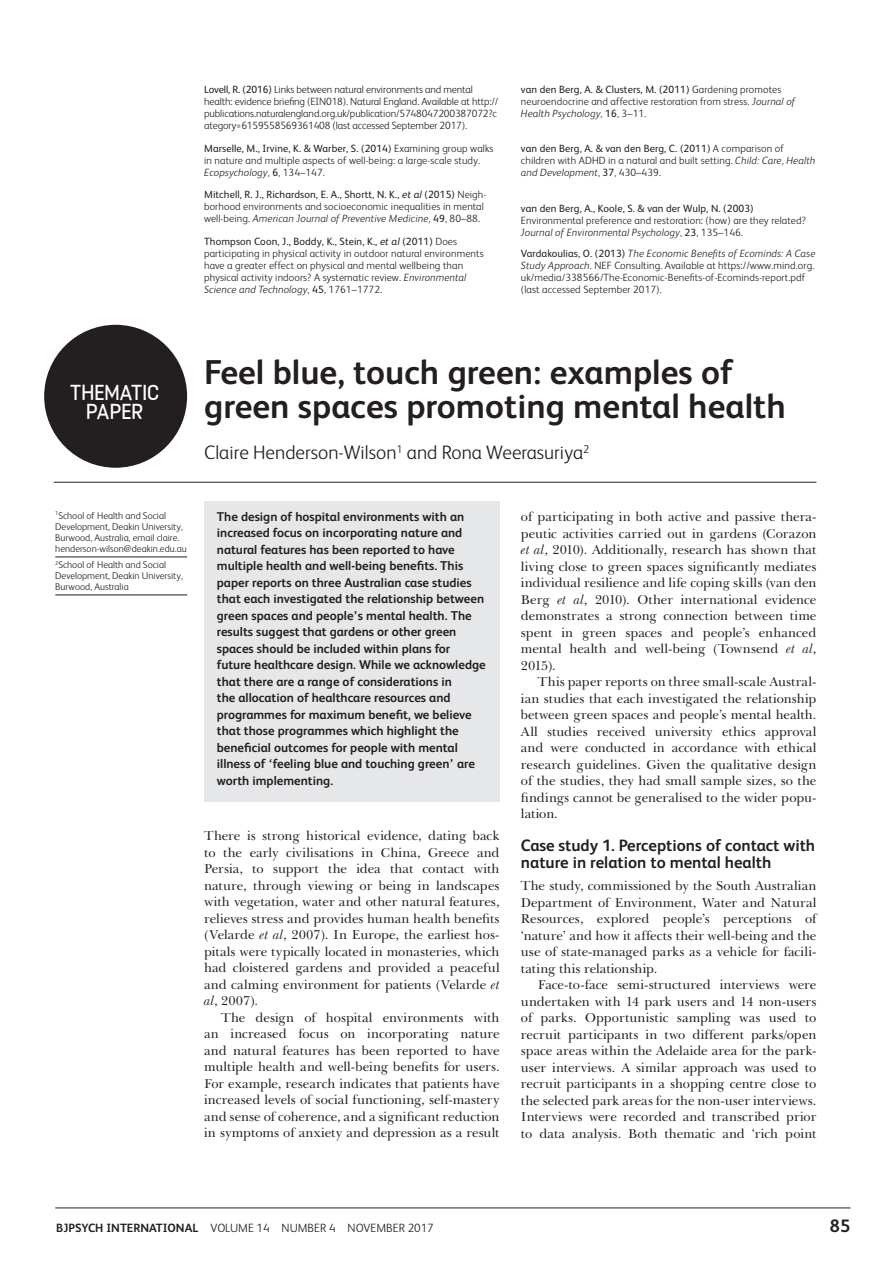
<style>
.page{position:relative;width:893px;height:1263px;background:#fff}
.page>*{position:absolute;margin:0;border:0;box-sizing:border-box;transform-origin:0 0}
.t1{font:700 34.5px/34.5px "FS Albert";color:#231f20}
.section{font:24.3px "FS Dillonv 1.01";color:#fff}
.author{font:300 19.5px "FS Albert";color:#231f20}
.t2{font:700 18px "FS Albert";color:#231f20}
.A_head{font:700 16.5px/16.5px "FS Albert";color:#231f20}
.body{font:13.2px/16.5px "Baskerville BT";color:#231f20;text-align:justify}
.no_indent{font:13.2px/16.5px "Baskerville BT";letter-spacing:-.005em;color:#231f20;text-align:justify}
.summary{font:700 12.75px/16.5px "FS Albert";color:#231f20}
.t3{font:300 12px "FS Albert";color:#231f20}
.references_j{font:300 10.5px/12px "FS Albert";letter-spacing:.01em;color:#231f20}
.references{font:300 10.5px/12px "FS Albert";letter-spacing:.01em;color:#231f20}
.references-2{font:300 10.5px/12px "FS Albert";letter-spacing:-.01em;color:#231f20}
.author_details{font:300 9.75px/11.2px "FS Albert";color:#231f20}
.s1{font-weight:400}
.s2{font-style:italic}
.s3{font-weight:400;font-style:italic}
.s4{font-weight:700}
</style>
<div class="page">
<hr style="left:55px;top:1208px;width:795px;height:1px;background:#231f20">
<div style="left:204px;top:502px;width:296px;height:300px;background:#e6e7e9"></div>
<div style="left:44px;top:325px;width:143px;height:143px;background:#231f20;border-radius:50%"></div>
<hr style="left:54px;top:482px;width:762px;height:1px;background:#231f20">
<hr style="left:55px;top:557px;width:132px;height:1px;background:#231f20">
<hr style="left:55px;top:595px;width:132px;height:1px;background:#231f20">
<p class="references-2" style="left:204px;top:83px;width:296px"><span class="s1">Lovell, R. (2016)</span> Links between natural environments and mental health: evidence briefing (EIN018). Natural England. Available at http:// publications.naturalengland.org.uk/publication/5748047200387072?c ategory=6159558569361408 (last accessed September 2017).</p>
<p class="references_j" style="left:204px;top:142px;width:291px"><span class="s1">Marselle, M., Irvine, K. &amp; Warber, S. (2014)</span> Examining group walks in nature and multiple aspects of well-being: a large-scale study.<br><span class="s2">Ecopsychology</span>, <span class="s1">6</span>, 134–147.</p>
<p class="references_j" style="left:204px;top:188px;width:283px"><span class="s1">Mitchell, R. J., Richardson, E. A., Shortt, N. K.,</span> <span class="s3">et al</span> <span class="s1">(2015)</span> Neigh&shy;borhood environments and socioeconomic inequalities in mental well-being. <span class="s2">American Journal of Preventive Medicine</span>, <span class="s1">49</span>, 80–88.</p>
<p class="references_j" style="left:204px;top:235px;width:281px"><span class="s1">Thompson Coon, J., Boddy, K., Stein, K.,</span> <span class="s3">et al</span> <span class="s1">(2011)</span> Does participating in physical activity in outdoor natural environments have a greater effect on physical and mental wellbeing than physical activity indoors? A systematic review. <span class="s2">Environmental Science and Technology</span>, <span class="s1">45</span>, 1761–1772.</p>
<p class="references_j" style="left:521px;top:83px;width:276px"><span class="s1">van den Berg, A. &amp; Clusters, M. (2011)</span> Gardening promotes neuroendocrine and affective restoration from stress. <span class="s2">Journal of<br>Health Psychology</span>, <span class="s1">16</span>, 3–11.</p>
<p class="references" style="left:521px;top:142px;width:296px"><span class="s1">van den Berg, A. &amp; van den Berg, C. (2011)</span> A comparison of children with ADHD in a natural and built setting. <span class="s2">Child: Care, Health and Development</span>, <span class="s1">37</span>, 430–439.</p>
<p class="references" style="left:521px;top:202px;width:287px"><span class="s1">van den Berg, A., Koole, S. &amp; van der Wulp, N. (2003)<br></span>Environmental preference and restoration: (how) are they related?<br><span class="s2">Journal of Environmental Psychology</span>, <span class="s1">23</span>, 135–146.</p>
<p class="references" style="left:521px;top:247px;width:296px"><span class="s1">Vardakoulias, O. (2013)</span> <span class="s2">The Economic Benefits of Ecominds: A Case Study Approach</span>. NEF Consulting. Available at https://www.mind.org. uk/media/338566/The-Economic-Benefits-of-Ecominds-report.pdf (last accessed September 2017).</p>
<p class="section" style="left:70px;top:376px;width:90px">THEMATIC</p>
<p class="section" style="left:86px;top:395px;width:58px">PAPER</p>
<p class="t1" style="left:204px;top:353px;width:583px">Feel blue, touch green: examples of green spaces promoting mental health</p>
<p class="author" style="left:204px;top:440px;width:387px">Claire Henderson-Wilson<sup>1</sup> and Rona Weerasuriya<sup>2</sup></p>
<p class="author_details" style="left:55px;top:509px;width:133px"><sup>1</sup>School of Health and Social Development, Deakin University, Burwood, Australia, email claire. henderson-wilson@deakin.edu.au</p>
<p class="author_details" style="left:55px;top:558px;width:129px"><sup>2</sup>School of Health and Social<br>Development, Deakin University,<br>Burwood, Australia</p>
<p class="summary" style="left:217px;top:507px;width:270px">The design of hospital environments with an increased focus on incorporating nature and natural features has been reported to have multiple health and well-being benefits. This paper reports on three Australian case studies that each investigated the relationship between green spaces and people’s mental health. The results suggest that gardens or other green spaces should be included within plans for future healthcare design. While we acknowledge that there are a range of considerations in<br>the allocation of healthcare resources and programmes for maximum benefit, we believe that those programmes which highlight the beneficial outcomes for people with mental illness of ‘feeling blue and touching green’ are worth implementing.</p>
<p class="no_indent" style="left:204px;top:827px;width:297px">There is strong historical evidence, dating back to the early civilisations in China, Greece and Persia, to support the idea that contact with nature, through viewing or being in landscapes with vegetation, water and other natural features, relieves stress and provides human health benefits (Velarde <span class="s2">et al</span>, 2007). In Europe, the earliest hos&shy;pitals were typically located in monasteries, which had cloistered gardens and provided a peaceful and calming environment for patients (Velarde <span class="s2">et al</span>, 2007).</p>
<p class="body" style="left:204px;top:1009px;width:297px;text-indent:17px">The design of hospital environments with an increased focus on incorporating nature and natural features has been reported to have multiple health and well-being benefits for users.<br>For example, research indicates that patients have increased levels of social functioning, self-mastery and sense of coherence, and a significant reduction in symptoms of anxiety and depression as a result</p>
<p class="body" style="left:521px;top:509px;width:297px">of participating in both active and passive thera&shy;peutic activities carried out in gardens (Corazon <span class="s2">et al</span>, 2010). Additionally, research has shown that living close to green spaces significantly mediates individual resilience and life coping skills (van den Berg <span class="s2">et al</span>, 2010). Other international evidence demonstrates a strong connection between time spent in green spaces and people’s enhanced mental health and well-being (Townsend <span class="s2">et al</span>, 2015).</p>
<p class="body" style="left:521px;top:674px;width:297px;text-indent:17px">This paper reports on three small-scale Austral&shy;ian studies that each investigated the relationship between green spaces and people’s mental health.<br>All studies received university ethics approval and were conducted in accordance with ethical research guidelines. Given the qualitative design of the studies, they had small sample sizes, so the findings cannot be generalised to the wider popu&shy;lation.</p>
<p class="A_head" style="left:521px;top:837px;width:296px">Case study 1. Perceptions of contact with nature in relation to mental health</p>
<p class="no_indent" style="left:521px;top:878px;width:297px">The study, commissioned by the South Australian Department of Environment, Water and Natural Resources, explored people’s perceptions of ‘nature’ and how it affects their well-being and the use of state-managed parks as a vehicle for facili&shy;tating this relationship.</p>
<p class="body" style="left:521px;top:977px;width:297px;text-indent:17px">Face-to-face semi-structured interviews were undertaken with 14 park users and 14 non-users of parks. Opportunistic sampling was used to recruit participants in two different parks/open space areas within the Adelaide area for the park&shy;user interviews. A similar approach was used to recruit participants in a shopping centre close to the selected park areas for the non-user interviews.<br>Interviews were recorded and transcribed prior to data analysis. Both thematic and ‘rich point</p>
<p class="t3" style="left:56px;top:1220px;width:379px"><span class="s4">BJPSYCH INTERNATIONAL</span> VOLUME 14 NUMBER 4 NOVEMBER 2017</p>
<h3 class="t2" style="left:830px;top:1214px;width:22px">85</h3>
</div>
